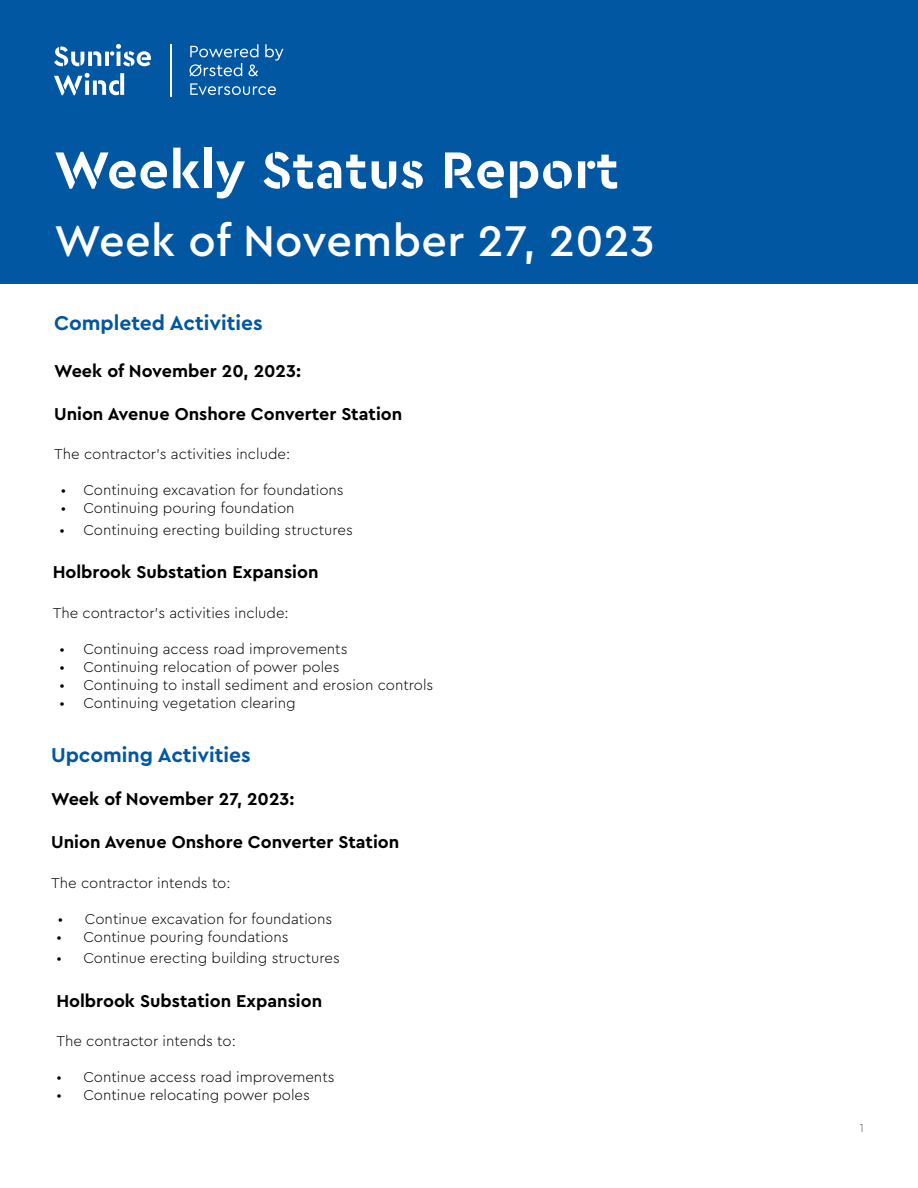
<style>
.page{position:relative;width:918px;height:1188px;background:#fff}
.page>*{position:absolute;margin:0;border:0;box-sizing:border-box;transform-origin:0 0}
.t1{font:700 54px "Cera Stencil PRO";letter-spacing:.01em;color:#fff}
.t2{font:500 45px "Cera Pro";letter-spacing:.01em;color:#fff}
.t3{font:700 21px "Cera Pro";color:#0257a2}
.t4{font:700 18px "Cera Pro";color:#000}
.t5{font:300 15px "Cera Pro";color:#000}
.t6{font:100 12px "Cera Pro";color:#000}
.s1{font-size:27px;color:#0257a2}
</style>
<div class="page">
<div style="left:0;top:0;width:918px;height:284px;background:#0257a2"></div>
<svg style="left:54px;top:44px;width:97px;height:22px"></svg>
<svg style="left:54px;top:73px;width:70px;height:22px"></svg>
<svg style="left:190px;top:44px;width:68px;height:13px"></svg>
<svg style="left:265px;top:44px;width:19px;height:17px"></svg>
<svg style="left:189px;top:63px;width:53px;height:13px"></svg>
<svg style="left:248px;top:64px;width:10px;height:12px"></svg>
<svg style="left:190px;top:83px;width:86px;height:12px"></svg>
<hr style="left:170px;top:44px;width:1px;height:53px;background:#fff">
<h1 class="t1" style="left:54px;top:134px;width:566px">Weekly Status Report</h1>
<h2 class="t2" style="left:54px;top:211px;width:717px">Week of November 27, 2023 <span class="s1">31, 2022</span></h2>
<h3 class="t3" style="left:54px;top:309px;width:210px">Completed Activities</h3>
<p class="t4" style="left:54px;top:359px;width:248px">Week of November 20, 2023:</p>
<p class="t4" style="left:54px;top:402px;width:350px">Union Avenue Onshore Converter Station</p>
<p class="t5" style="left:54px;top:444px;width:238px">The contractor’s activities include:</p>
<p class="t5" style="left:61px;top:480px;width:284px">• Continuing excavation for foundations</p>
<p class="t5" style="left:61px;top:498px;width:235px">• Continuing pouring foundation</p>
<p class="t5" style="left:59px;top:520px;width:295px">• Continuing erecting building structures</p>
<p class="t4" style="left:53px;top:560px;width:267px">Holbrook Substation Expansion</p>
<p class="t5" style="left:53px;top:603px;width:238px">The contractor’s activities include:</p>
<p class="t5" style="left:59px;top:639px;width:290px">• Continuing access road improvements</p>
<p class="t5" style="left:59px;top:657px;width:282px">• Continuing relocation of power poles</p>
<p class="t5" style="left:59px;top:675px;width:376px">• Continuing to install sediment and erosion controls</p>
<p class="t5" style="left:59px;top:693px;width:238px">• Continuing vegetation clearing</p>
<h3 class="t3" style="left:51px;top:741px;width:201px">Upcoming Activities</h3>
<p class="t4" style="left:51px;top:787px;width:245px">Week of November 27, 2023:</p>
<p class="t4" style="left:51px;top:830px;width:350px">Union Avenue Onshore Converter Station</p>
<p class="t5" style="left:51px;top:873px;width:181px">The contractor intends to:</p>
<p class="t5" style="left:58px;top:909px;width:276px">• Continue excavation for foundations</p>
<p class="t5" style="left:56px;top:927px;width:234px">• Continue pouring foundations</p>
<p class="t5" style="left:56px;top:948px;width:285px">• Continue erecting building structures</p>
<p class="t4" style="left:56px;top:989px;width:267px">Holbrook Substation Expansion</p>
<p class="t5" style="left:56px;top:1031px;width:181px">The contractor intends to:</p>
<p class="t5" style="left:56px;top:1067px;width:280px">• Continue access road improvements</p>
<p class="t5" style="left:56px;top:1085px;width:255px">• Continue relocating power poles</p>
<p class="t6" style="left:860px;top:1120px;width:6px">1</p>
</div>
